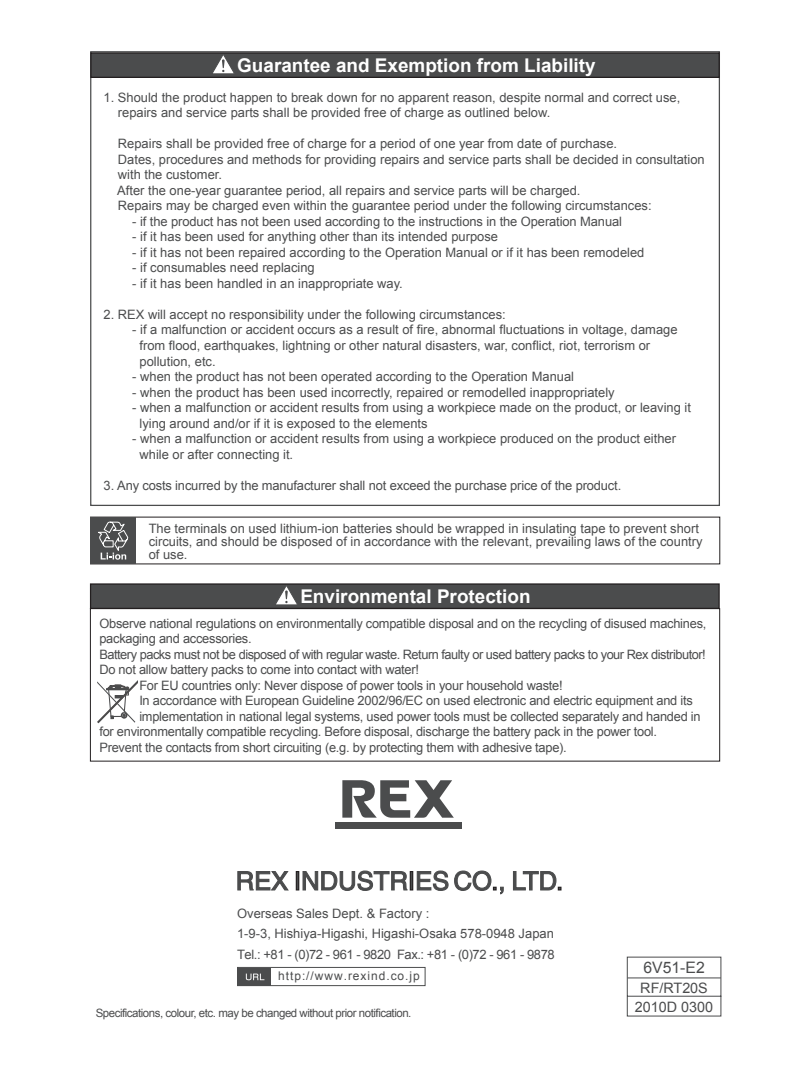
<style>
.page{position:relative;width:810px;height:1080px;background:#fff}
.page>*{position:absolute;margin:0;border:0;box-sizing:border-box;transform-origin:0 0}
.t1{font:700 18.88px "Arial";color:#fff}
.t2{font:15.75px "Arial";color:#4b4c4d}
.t3{font:14.38px/19.4px "Arial";color:#4b4c4d;text-align:center}
.t4{font:13px/20.4px "Arial";color:#4b4c4d}
.t5{font:12.88px/15.5px "Arial";color:#4b4c4d}
.t6{font:12.88px "Arial";letter-spacing:-.02em;color:#4b4c4d}
.t7{font:12.88px "Arial";letter-spacing:-.04em;color:#4b4c4d}
.t8{font:12px "Arial";letter-spacing:.08em;color:#4b4c4d}
.t9{font:11.5px "Arial";letter-spacing:-.04em;color:#4b4c4d}
</style>
<div class="page">
<svg style="left:626px;top:956px;width:96px;height:61px"></svg>
<hr style="left:627px;top:978px;width:94px;height:1px;background:#4b4c4d">
<div style="left:91px;top:517px;width:45px;height:47px;background:#4b4c4d"></div>
<svg style="left:98px;top:521px;width:31px;height:39px"></svg>
<div style="left:91px;top:53px;width:628px;height:24px;background:#4b4c4d"></div>
<div style="left:90px;top:52px;width:630px;height:26px;border:1px solid #231f20"></div>
<svg style="left:212px;top:53px;width:24px;height:21px"></svg>
<svg style="left:97px;top:681px;width:41px;height:42px"></svg>
<div style="left:91px;top:584px;width:628px;height:24px;background:#4b4c4d"></div>
<div style="left:90px;top:583px;width:630px;height:26px;border:1px solid #231f20"></div>
<svg style="left:274px;top:584px;width:25px;height:21px"></svg>
<svg style="left:342px;top:780px;width:112px;height:38px"></svg>
<div style="left:335px;top:823px;width:126px;height:6px;background:#4b4c4d"></div>
<svg style="left:237px;top:871px;width:52px;height:20px"></svg>
<div style="left:296px;top:871px;width:3px;height:20px;border:1px solid #231f20"></div>
<svg style="left:302px;top:870px;width:106px;height:21px"></svg>
<div style="left:410px;top:871px;width:3px;height:20px;border:1px solid #231f20"></div>
<svg style="left:416px;top:870px;width:88px;height:25px"></svg>
<svg style="left:512px;top:871px;width:50px;height:20px"></svg>
<div style="left:238px;top:968px;width:33px;height:17px;background:#4b4c4d"></div>
<svg style="left:246px;top:974px;width:18px;height:6px"></svg>
<div style="left:237px;top:967px;width:188px;height:19px;border:1px solid #4b4c4d"></div>
<h1 class="t1" style="left:237px;top:55px;width:360px">Guarantee and Exemption from Liability</h1>
<p class="t5" style="left:118px;top:90px;width:564px;text-indent:-14px">1. Should the product happen to break down for no apparent reason, despite normal and correct use, repairs and service parts shall be provided free of charge as outlined below.</p>
<p class="t5" style="left:117px;top:136px;width:589px">Repairs shall be provided free of charge for a period of one year from date of purchase.<br>Dates, procedures and methods for providing repairs and service parts shall be decided in consultation with the customer.<br>After the one-year guarantee period, all repairs and service parts will be charged.<br>Repairs may be charged even within the guarantee period under the following circumstances:</p>
<p class="t5" style="left:132px;top:214px;width:491px">- if the product has not been used according to the instructions in the Operation Manual</p>
<p class="t5" style="left:132px;top:229px;width:367px">- if it has been used for anything other than its intended purpose</p>
<p class="t5" style="left:132px;top:245px;width:514px">- if it has not been repaired according to the Operation Manual or if it has been remodeled</p>
<p class="t5" style="left:132px;top:260px;width:184px">- if consumables need replacing</p>
<p class="t5" style="left:132px;top:276px;width:272px">- if it has been handled in an inappropriate way.</p>
<p class="t5" style="left:104px;top:307px;width:404px">2. REX will accept no responsibility under the following circumstances:</p>
<p class="t5" style="left:139px;top:322px;width:540px;text-indent:-7px">- if a malfunction or accident occurs as a result of fire, abnormal fluctuations in voltage, damage from flood, earthquakes, lightning or other natural disasters, war, conflict, riot, terrorism or pollution, etc.</p>
<p class="t5" style="left:132px;top:369px;width:443px">- when the product has not been operated according to the Operation Manual</p>
<p class="t5" style="left:132px;top:384px;width:484px">- when the product has been used incorrectly, repaired or remodelled inappropriately</p>
<p class="t5" style="left:139px;top:400px;width:553px;text-indent:-7px">- when a malfunction or accident results from using a workpiece made on the product, or leaving it lying around and/or if it is exposed to the elements</p>
<p class="t5" style="left:139px;top:431px;width:538px;text-indent:-7px">- when a malfunction or accident results from using a workpiece produced on the product either while or after connecting it.</p>
<p class="t5" style="left:104px;top:477px;width:519px">3. Any costs incurred by the manufacturer shall not exceed the purchase price of the product.</p>
<p class="t5" style="left:149px;top:521px;width:555px;line-height:13.2px">The terminals on used lithium-ion batteries should be wrapped in insulating tape to prevent short circuits, and should be disposed of in accordance with the relevant, prevailing laws of the country of use.</p>
<h1 class="t1" style="left:300px;top:586px;width:232px">Environmental Protection</h1>
<p class="t6" style="left:99px;top:616px;width:609px">Observe national regulations on environmentally compatible disposal and on the recycling of disused machines,</p>
<p class="t6" style="left:99px;top:632px;width:154px">packaging and accessories.</p>
<p class="t7" style="left:99px;top:647px;width:608px">Battery packs must not be disposed of with regular waste. Return faulty or used battery packs to your Rex distributor!</p>
<p class="t6" style="left:99px;top:663px;width:321px">Do not allow battery packs to come into contact with water!</p>
<p class="t6" style="left:139px;top:678px;width:425px">For EU countries only: Never dispose of power tools in your household waste!</p>
<p class="t6" style="left:139px;top:694px;width:555px">In accordance with European Guideline 2002/96/EC on used electronic and electric equipment and its</p>
<p class="t6" style="left:139px;top:709px;width:563px">implementation in national legal systems, used power tools must be collected separately and handed in</p>
<p class="t6" style="left:99px;top:725px;width:559px">for environmentally compatible recycling. Before disposal, discharge the battery pack in the power tool.</p>
<p class="t6" style="left:99px;top:740px;width:469px">Prevent the contacts from short circuiting (e.g. by protecting them with adhesive tape).</p>
<p class="t4" style="left:237px;top:903px;width:319px">Overseas Sales Dept. &amp; Factory :<br>1-9-3, Hishiya-Higashi, Higashi-Osaka 578-0948 Japan<br>Tel.: +81 - (0)72 - 961 - 9820 Fax.: +81 - (0)72 - 961 - 9878</p>
<p class="t8" style="left:278px;top:970px;width:143px">http://www.rexind.co.jp</p>
<p class="t9" style="left:96px;top:1006px;width:317px">Specifications, colour, etc. may be changed without prior notification.</p>
<p class="t2" style="left:643px;top:959px;width:63px">6V51-E2</p>
<p class="t3" style="left:635px;top:978px;width:80px">RF/RT20S<br>2010D 0300</p>
</div>
